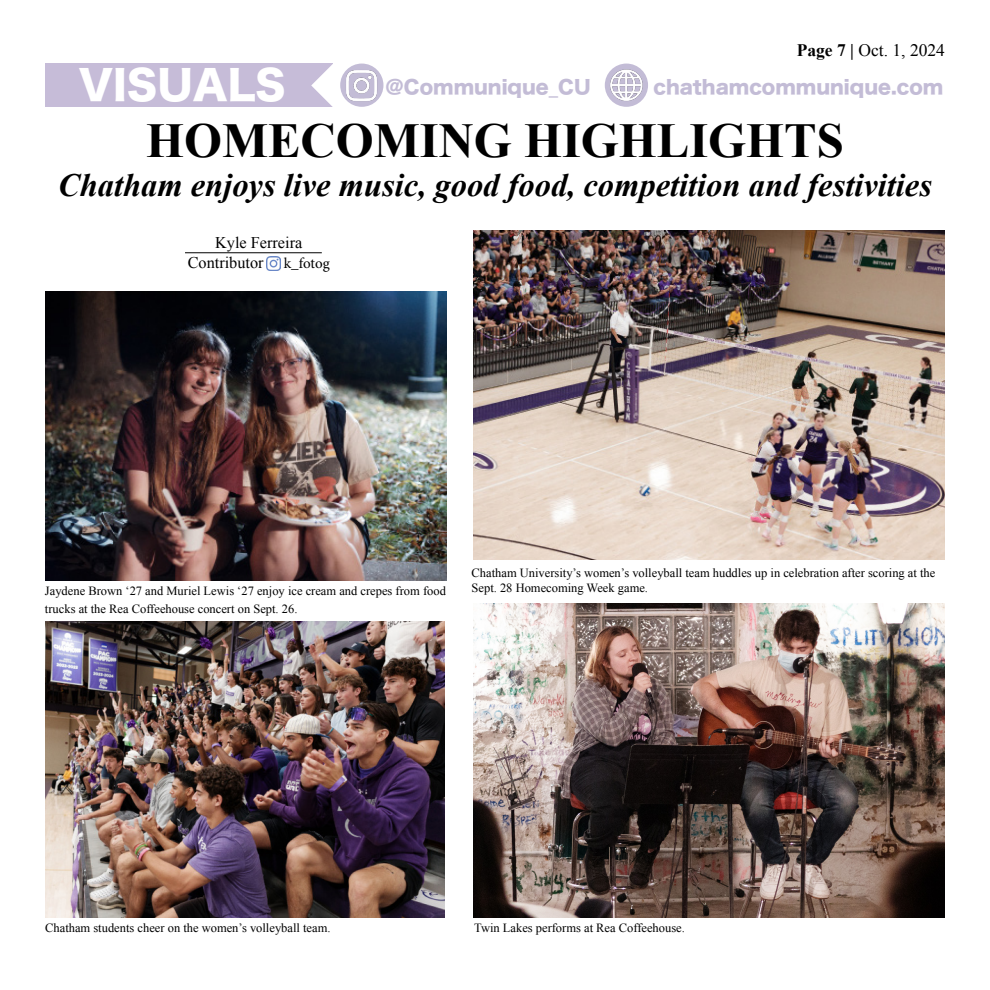
<style>
.page{position:relative;width:990px;height:990px;background:#fff}
.page>*{position:absolute;margin:0;border:0;box-sizing:border-box;transform-origin:0 0}
.t1{font:700 48.75px "Times New Roman";color:#000}
.t2{font:40px "Hira Kaku Std N W8";color:#fff}
.t3{font:italic 700 32.5px "Times New Roman";color:#000}
.t4{font:18.75px "Hira Kaku Std N W8";color:#c3bcd6}
.t5{font:17.5px "Times New Roman";color:#000}
.t6{font:16.25px/20.5px "Times New Roman";color:#000;text-align:center}
.t7{font:12.5px/15px "Times New Roman";color:#000}
.s1{font-weight:700}
.s2{font-family:"Minion Pro";font-size:15px}
</style>
<div class="page">
<div style="left:45px;top:64px;width:288px;height:43px;background:#c6bcd8"></div>
<svg style="left:311px;top:64px;width:43px;height:43px"></svg>
<div style="left:340px;top:64px;width:43px;height:43px;background:#c3bcd6;border-radius:50%"></div>
<img style="left:346px;top:69px;width:32px;height:32px">
<div style="left:605px;top:64px;width:43px;height:43px;background:#c3bcd6;border-radius:50%"></div>
<img style="left:609px;top:68px;width:35px;height:34px">
<img style="left:473px;top:604px;width:472px;height:314px">
<img style="left:45px;top:291px;width:401px;height:290px">
<img style="left:473px;top:230px;width:472px;height:330px">
<img style="left:45px;top:621px;width:399px;height:297px">
<hr style="left:185px;top:252px;width:137px;height:1px;background:#000">
<img style="left:266px;top:256px;width:15px;height:15px">
<h3 class="t5" style="left:797px;top:38px;width:150px"><span class="s1">Page 7 |</span> Oct. 1, 2024</h3>
<h2 class="t2" style="left:79px;top:62px;width:208px">VISUALS</h2>
<h3 class="t4" style="left:386px;top:76px;width:207px">@Communique_CU</h3>
<h3 class="t4" style="left:653px;top:76px;width:291px">chathamcommunique.com</h3>
<h1 class="t1" style="left:146px;top:107px;width:699px">HOMECOMING HIGHLIGHTS</h1>
<h3 class="t3" style="left:58px;top:163px;width:875px">Chatham enjoys live music, good food, competition and festivities</h3>
<h3 class="t6" style="left:188px;top:232px;width:144px">Kyle Ferreira<br>Contributor <span class="s2">k_fotog</span></h3>
<p class="t7" style="left:45px;top:582px;width:402px;line-height:18px">Jaydene Brown ‘27 and Muriel Lewis ‘27 enjoy ice cream and crepes from food trucks at the Rea Coffeehouse concert on Sept. 26.</p>
<p class="t7" style="left:472px;top:565px;width:465px">Chatham University’s women’s volleyball team huddles up in celebration after scoring at the<br>Sept. 28 Homecoming Week game.</p>
<p class="t7" style="left:45px;top:920px;width:287px">Chatham students cheer on the women’s volleyball team.</p>
<p class="t7" style="left:474px;top:920px;width:212px">Twin Lakes performs at Rea Coffeehouse.</p>
</div>
